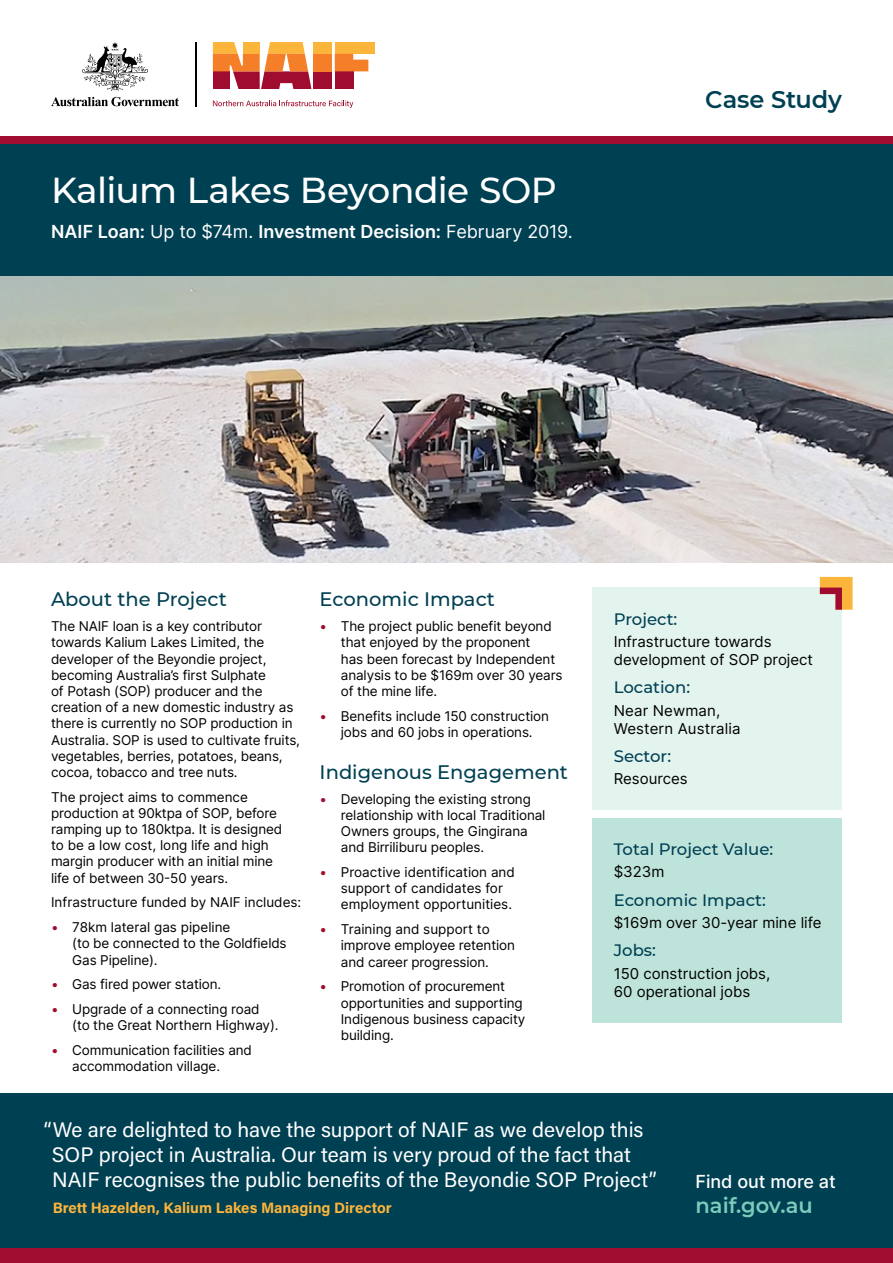
<style>
.page{position:relative;width:893px;height:1263px;background:#fff}
.page>*{position:absolute;margin:0;border:0;box-sizing:border-box;transform-origin:0 0}
.t1{font:500 36px "Montserrat";letter-spacing:-.02em;color:#fff}
.t2{font:600 24px "Montserrat";letter-spacing:-.005em;color:#004053}
.t3{font:21px/25.2px "Acumin Pro";color:#fff}
.t4{font:600 21px "Montserrat";color:#7cccbd}
.t5{font:500 19.5px "Montserrat";color:#004053}
.t6{font:600 18px "Inter";color:#fff}
.t7{font:500 18px "Inter";color:#fff}
.t8{font:500 16.5px "Montserrat";color:#004053}
.t9{font:15px/18px "Inter";color:#000}
.t10{font:700 15px "Acumin Pro";color:#fcb53b}
.t11{font:13.5px/16.2px "Inter";letter-spacing:-.01em;color:#000}
.s1{font-weight:400}
.s2{color:#a00c30}
</style>
<div class="page">
<div style="left:0;top:1093px;width:893px;height:170px;background:#004053"></div>
<div style="left:0;top:136px;width:893px;height:173px;background:#004053"></div>
<div style="left:0;top:1249px;width:893px;height:14px;background:#a00c30"></div>
<div style="left:0;top:136px;width:893px;height:7px;background:#a00c30"></div>
<svg style="left:51px;top:97px;width:128px;height:9px"></svg>
<svg style="left:82px;top:42px;width:66px;height:49px"></svg>
<hr style="left:195px;top:42px;width:1px;height:64px;background:#000">
<svg style="left:213px;top:100px;width:140px;height:8px"></svg>
<div style="left:313px;top:42px;width:19px;height:12px;background:#fcb53b"></div>
<div style="left:313px;top:71px;width:19px;height:18px;background:#a00c30"></div>
<div style="left:335px;top:71px;width:18px;height:18px;background:#a00c30"></div>
<div style="left:335px;top:42px;width:39px;height:12px;background:#fcb53b"></div>
<svg style="left:213px;top:42px;width:98px;height:47px"></svg>
<svg style="left:335px;top:54px;width:33px;height:17px"></svg>
<div style="left:313px;top:54px;width:19px;height:17px;background:#f57e29"></div>
<div style="left:243px;top:42px;width:17px;height:12px;background:#fcb53b"></div>
<div style="left:592px;top:818px;width:250px;height:204px;background:#bee3db"></div>
<div style="left:592px;top:587px;width:250px;height:223px;background:#e3f3ee"></div>
<svg style="left:820px;top:577px;width:33px;height:33px"></svg>
<img style="left:0;top:276px;width:893px;height:286px">
<h1 class="t1" style="left:51px;top:165px;width:507px">Kalium Lakes Beyondie SOP</h1>
<h3 class="t6" style="left:51px;top:218px;width:523px">NAIF Loan: <span class="s1">Up to $74m.</span> Investment Decision: <span class="s1">February 2019.</span></h3>
<h2 class="t2" style="left:705px;top:82px;width:138px">Case Study</h2>
<h3 class="t5" style="left:51px;top:586px;width:177px">About the Project</h3>
<p class="t11" style="left:51px;top:618px;width:250px">The NAIF loan is a key contributor towards Kalium Lakes Limited, the developer of the Beyondie project, becoming Australia’s first Sulphate<br>of Potash (SOP) producer and the creation of a new domestic industry as there is currently no SOP production in Australia. SOP is used to cultivate fruits, vegetables, berries, potatoes, beans, cocoa, tobacco and tree nuts.</p>
<p class="t11" style="left:51px;top:788px;width:233px">The project aims to commence production at 90ktpa of SOP, before ramping up to 180ktpa. It is designed to be a low cost, long life and high margin producer with an initial mine life of between 30-50 years.</p>
<p class="t11" style="left:51px;top:894px;width:252px">Infrastructure funded by NAIF includes:</p>
<p class="t11" style="left:72px;top:919px;width:216px;text-indent:-21px"><span class="s2">•</span> 78km lateral gas pipeline<br>(to be connected to the Goldfields<br>Gas Pipeline).</p>
<p class="t11" style="left:51px;top:976px;width:172px"><span class="s2">•</span> Gas fired power station.</p>
<p class="t11" style="left:72px;top:1000px;width:208px;text-indent:-21px"><span class="s2">•</span> Upgrade of a connecting road (to the Great Northern Highway).</p>
<p class="t11" style="left:72px;top:1041px;width:181px;text-indent:-21px"><span class="s2">•</span> Communication facilities and accommodation village.</p>
<h3 class="t5" style="left:320px;top:586px;width:177px">Economic Impact</h3>
<p class="t11" style="left:341px;top:618px;width:223px;text-indent:-21px"><span class="s2">•</span> The project public benefit beyond that enjoyed by the proponent<br>has been forecast by Independent analysis to be $169m over 30 years of the mine life.</p>
<p class="t11" style="left:320px;top:707px;width:231px;text-align:center"><span class="s2">•</span> Benefits include 150 construction jobs and 60 jobs in operations.</p>
<h3 class="t5" style="left:320px;top:758px;width:250px">Indigenous Engagement</h3>
<p class="t11" style="left:341px;top:790px;width:206px;text-indent:-21px"><span class="s2">•</span> Developing the existing strong relationship with local Traditional<br>Owners groups, the Gingirana and Birriliburu peoples.</p>
<p class="t11" style="left:341px;top:864px;width:176px;text-indent:-21px"><span class="s2">•</span> Proactive identification and support of candidates for employment opportunities.</p>
<p class="t11" style="left:341px;top:921px;width:176px;text-indent:-21px"><span class="s2">•</span> Training and support to improve employee retention and career progression.</p>
<p class="t11" style="left:341px;top:978px;width:186px;text-indent:-21px"><span class="s2">•</span> Promotion of procurement opportunities and supporting<br>Indigenous business capacity building.</p>
<p class="t8" style="left:614px;top:607px;width:65px">Project:</p>
<p class="t9" style="left:614px;top:632px;width:201px">Infrastructure towards development of SOP project</p>
<p class="t8" style="left:614px;top:676px;width:78px">Location:</p>
<p class="t9" style="left:614px;top:701px;width:128px">Near Newman,<br>Western Australia</p>
<p class="t8" style="left:614px;top:744px;width:59px">Sector:</p>
<p class="t9" style="left:614px;top:769px;width:76px">Resources</p>
<p class="t8" style="left:614px;top:838px;width:161px">Total Project Value:</p>
<p class="t9" style="left:614px;top:863px;width:52px">$323m</p>
<p class="t8" style="left:614px;top:888px;width:154px">Economic Impact:</p>
<p class="t9" style="left:614px;top:913px;width:209px">$169m over 30-year mine life</p>
<p class="t8" style="left:614px;top:939px;width:44px">Jobs:</p>
<p class="t9" style="left:614px;top:964px;width:158px">150 construction jobs,<br>60 operational jobs</p>
<h3 class="t3" style="left:52px;top:1116px;width:607px;text-indent:-8px">“We are delighted to have the support of NAIF as we develop this<br>SOP project in Australia. Our team is very proud of the fact that<br>NAIF recognises the public benefits of the Beyondie SOP Project”</h3>
<p class="t10" style="left:53px;top:1198px;width:340px">Brett Hazelden, Kalium Lakes Managing Director</p>
<h3 class="t7" style="left:695px;top:1168px;width:142px">Find out more at</h3>
<h3 class="t4" style="left:695px;top:1191px;width:119px">naif.gov.au</h3>
</div>
